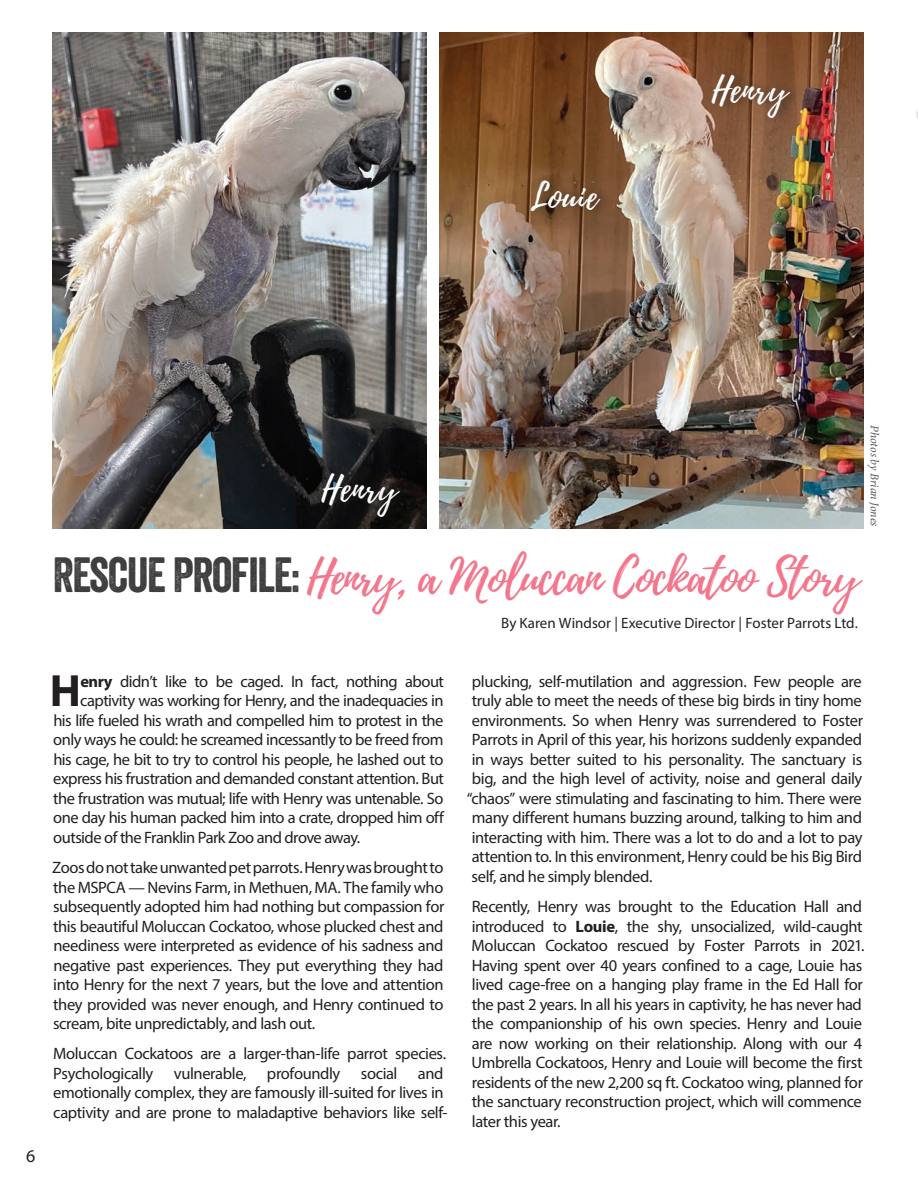
<style>
.page{position:relative;width:918px;height:1188px;background:#fff}
.page>*{position:absolute;margin:0;border:0;box-sizing:border-box;transform-origin:0 0}
.Headline_Smaller{font:48px "Playlist Script";letter-spacing:-.03em;color:#f2778d}
.Body_Text_11_13{font:700 45.45px "Myriad Pro";color:#231f20}
.Myriad_Body_Text{font:36px "Playlist Script";letter-spacing:.02em;color:#fff}
.t1{font:18px "Myriad Pro";color:#231f20}
.Body_Text_11_13-2{font:16.5px/19.5px "Myriad Pro";letter-spacing:-.025em;color:#231f20}
.Body_Text_11_13-3{font:15px "Myriad Pro";color:#231f20}
.Photo_Credit{font:italic 12px "Minion Pro";letter-spacing:-.01em;color:#57585a}
.s1{font-family:"Veneer";color:#3e3e3f}
.s2{font-weight:700}
</style>
<div class="page">
<img style="left:53px;top:32px;width:373px;height:496px">
<img style="left:439px;top:32px;width:425px;height:496px">
<div style="left:321px;top:466px;width:93px;height:59px;background:#231f20;opacity:.5"></div>
<div style="left:531px;top:174px;width:83px;height:44px;background:#231f20;opacity:.5"></div>
<div style="left:712px;top:67px;width:92px;height:59px;background:#231f20;opacity:.5"></div>
<img style="left:916px;top:110px;width:2px;height:9px">
<p class="Myriad_Body_Text" style="left:530px;top:171px;width:69px">Louie</p>
<p class="Myriad_Body_Text" style="left:712px;top:64px;width:77px">Henry</p>
<p class="t1" style="left:26px;top:1145px;width:11px">6</p>
<p class="Myriad_Body_Text" style="left:322px;top:463px;width:77px">Henry</p>
<p class="Photo_Credit" style="left:883px;top:425px;width:103px;rotate:90deg">Photos by Brian Jones</p>
<p class="Headline_Smaller" style="left:53px;top:543px;width:808px"><span class="s1">RESCUE PROFILE:</span> Henry, a Moluccan Cockatoo Story</p>
<p class="Body_Text_11_13-3" style="left:501px;top:614px;width:358px">By Karen Windsor | Executive Director | Foster Parrots Ltd.</p>
<p class="Body_Text_11_13" style="left:50px;top:661px;width:33px">H</p>
<p class="Body_Text_11_13-2" style="left:80px;top:671px;width:365px"><span class="s2">enry</span> didn’t like to be caged. In fact, nothing about</p>
<p class="Body_Text_11_13-2" style="left:80px;top:691px;width:365px">captivity was working for Henry, and the inadequacies in</p>
<p class="Body_Text_11_13-2" style="left:53px;top:710px;width:392px">his life fueled his wrath and compelled him to protest in the</p>
<p class="Body_Text_11_13-2" style="left:53px;top:730px;width:392px">only ways he could: he screamed incessantly to be freed from</p>
<p class="Body_Text_11_13-2" style="left:53px;top:749px;width:392px">his cage, he bit to try to control his people, he lashed out to</p>
<p class="Body_Text_11_13-2" style="left:53px;top:769px;width:392px">express his frustration and demanded constant attention. But</p>
<p class="Body_Text_11_13-2" style="left:53px;top:788px;width:392px">the frustration was mutual; life with Henry was untenable. So</p>
<p class="Body_Text_11_13-2" style="left:53px;top:808px;width:392px">one day his human packed him into a crate, dropped him off</p>
<p class="Body_Text_11_13-2" style="left:53px;top:827px;width:308px">outside of the Franklin Park Zoo and drove away.</p>
<p class="Body_Text_11_13-2" style="left:52px;top:857px;width:394px;text-align:justify">Zoos do not take unwanted pet parrots. Henry was brought to the MSPCA — Nevins Farm, in Methuen, MA. The family who subsequently adopted him had nothing but compassion for this beautiful Moluccan Cockatoo, whose plucked chest and neediness were interpreted as evidence of his sadness and negative past experiences. They put everything they had into Henry for the next 7 years, but the love and attention they provided was never enough, and Henry continued to scream, bite unpredictably, and lash out.</p>
<p class="Body_Text_11_13-2" style="left:53px;top:1044px;width:396px">Moluccan Cockatoos are a larger-than-life parrot species.<br>Psychologically vulnerable, profoundly social and emotionally complex, they are famously ill-suited for lives in captivity and are prone to maladaptive behaviors like self-</p>
<p class="Body_Text_11_13-2" style="left:472px;top:671px;width:391px">plucking, self-mutilation and aggression. Few people are</p>
<p class="Body_Text_11_13-2" style="left:472px;top:691px;width:392px">truly able to meet the needs of these big birds in tiny home</p>
<p class="Body_Text_11_13-2" style="left:472px;top:710px;width:393px">environments. So when Henry was surrendered to Foster</p>
<p class="Body_Text_11_13-2" style="left:472px;top:730px;width:392px">Parrots in April of this year, his horizons suddenly expanded</p>
<p class="Body_Text_11_13-2" style="left:472px;top:749px;width:392px">in ways better suited to his personality. The sanctuary is</p>
<p class="Body_Text_11_13-2" style="left:472px;top:769px;width:392px">big, and the high level of activity, noise and general daily</p>
<p class="Body_Text_11_13-2" style="left:467px;top:788px;width:397px">“chaos” were stimulating and fascinating to him. There were</p>
<p class="Body_Text_11_13-2" style="left:472px;top:808px;width:392px">many different humans buzzing around, talking to him and</p>
<p class="Body_Text_11_13-2" style="left:472px;top:827px;width:392px">interacting with him. There was a lot to do and a lot to pay</p>
<p class="Body_Text_11_13-2" style="left:472px;top:847px;width:392px">attention to. In this environment, Henry could be his Big Bird</p>
<p class="Body_Text_11_13-2" style="left:472px;top:866px;width:182px">self, and he simply blended.</p>
<p class="Body_Text_11_13-2" style="left:472px;top:897px;width:395px">Recently, Henry was brought to the Education Hall and introduced to <span class="s2">Louie</span>, the shy, unsocialized, wild-caught Moluccan Cockatoo rescued by Foster Parrots in 2021.<br>Having spent over 40 years confined to a cage, Louie has lived cage-free on a hanging play frame in the Ed Hall for the past 2 years. In all his years in captivity, he has never had the companionship of his own species. Henry and Louie are now working on their relationship. Along with our 4<br>Umbrella Cockatoos, Henry and Louie will become the first residents of the new 2,200 sq ft. Cockatoo wing, planned for the sanctuary reconstruction project, which will commence later this year.</p>
</div>
